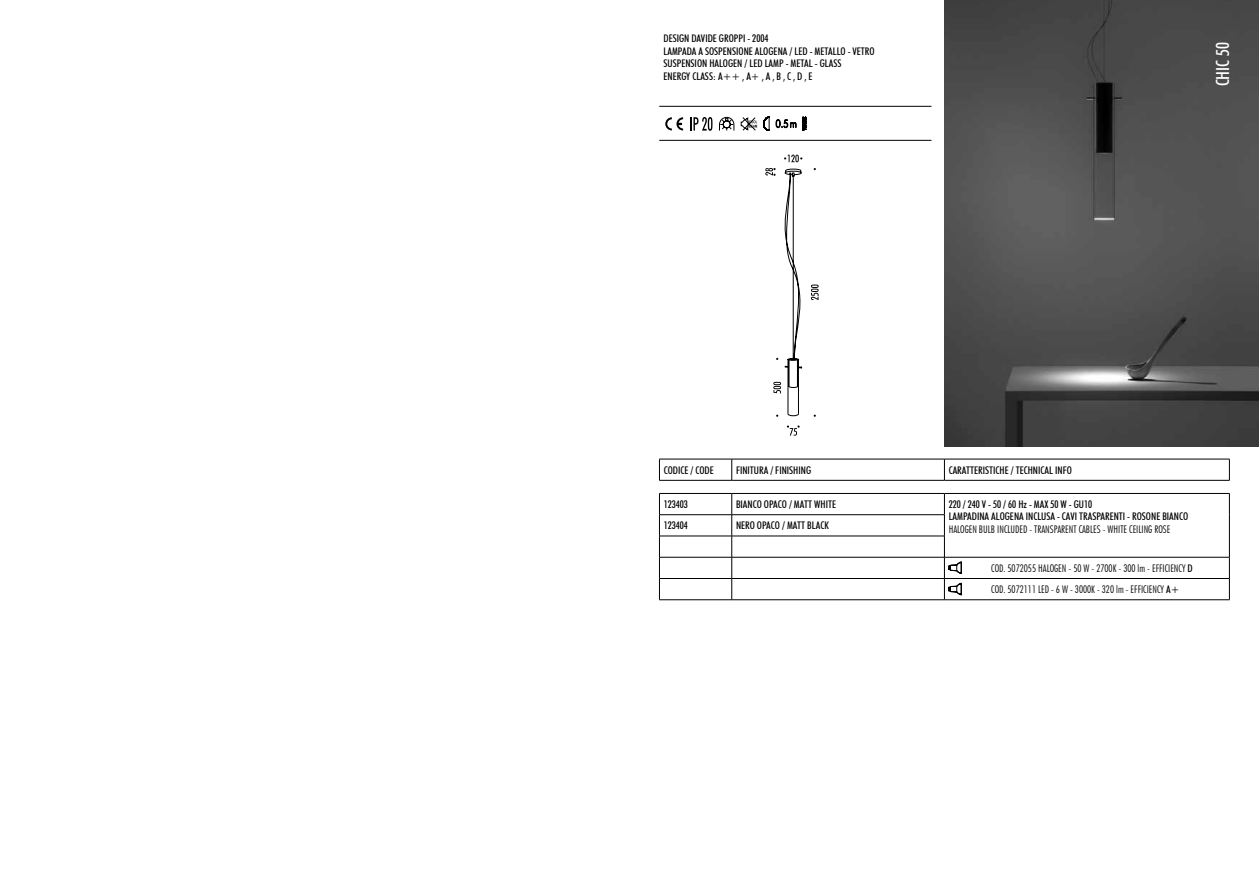
<style>
.page{position:relative;width:1259px;height:893px;background:#fff}
.page>*{position:absolute;margin:0;border:0;box-sizing:border-box;transform-origin:0 0}
.t1{font:500 condensed 18px "Futura BT";color:#fff}
.t2{font:500 condensed 10.5px/12.6px "Futura BT";color:#000}
.t3{font:300 condensed 10.5px/21.3px "Futura BT";color:#000}
.s1{font-weight:500}
</style>
<div class="page">
<hr style="left:659px;top:106px;width:272px;height:1px;background:#000">
<hr style="left:659px;top:140px;width:272px;height:1px;background:#000">
<hr style="left:659px;top:459px;width:73px;height:1px;background:#000">
<svg style="left:659px;top:459px;width:1px;height:21px"></svg>
<hr style="left:732px;top:459px;width:212px;height:1px;background:#000">
<svg style="left:731px;top:459px;width:1px;height:21px"></svg>
<hr style="left:944px;top:459px;width:285px;height:1px;background:#000">
<svg style="left:944px;top:459px;width:1px;height:21px"></svg>
<svg style="left:1229px;top:459px;width:1px;height:21px"></svg>
<hr style="left:659px;top:480px;width:73px;height:1px;background:#000">
<hr style="left:732px;top:480px;width:212px;height:1px;background:#000">
<hr style="left:944px;top:480px;width:285px;height:1px;background:#000">
<img style="left:944px;top:0;width:315px;height:446px">
<svg style="left:665px;top:117px;width:18px;height:13px"></svg>
<svg style="left:690px;top:117px;width:22px;height:14px"></svg>
<svg style="left:719px;top:117px;width:15px;height:14px"></svg>
<svg style="left:740px;top:117px;width:17px;height:14px"></svg>
<svg style="left:763px;top:117px;width:43px;height:14px"></svg>
<svg style="left:787px;top:425px;width:12px;height:11px"></svg>
<svg style="left:784px;top:155px;width:18px;height:7px"></svg>
<svg style="left:765px;top:168px;width:53px;height:249px"></svg>
<hr style="left:659px;top:493px;width:73px;height:1px;background:#000">
<hr style="left:732px;top:493px;width:212px;height:1px;background:#000">
<hr style="left:944px;top:493px;width:43px;height:1px;background:#000">
<hr style="left:987px;top:493px;width:242px;height:1px;background:#000">
<hr style="left:944px;top:557px;width:43px;height:1px;background:#000">
<hr style="left:944px;top:578px;width:43px;height:1px;background:#000">
<hr style="left:944px;top:599px;width:43px;height:1px;background:#000">
<hr style="left:659px;top:514px;width:73px;height:1px;background:#000">
<hr style="left:732px;top:514px;width:212px;height:1px;background:#000">
<hr style="left:659px;top:536px;width:73px;height:1px;background:#000">
<hr style="left:732px;top:536px;width:212px;height:1px;background:#000">
<hr style="left:659px;top:557px;width:73px;height:1px;background:#000">
<hr style="left:732px;top:557px;width:212px;height:1px;background:#000">
<hr style="left:659px;top:578px;width:73px;height:1px;background:#000">
<svg style="left:659px;top:494px;width:1px;height:105px"></svg>
<hr style="left:732px;top:578px;width:212px;height:1px;background:#000">
<svg style="left:731px;top:494px;width:1px;height:105px"></svg>
<hr style="left:659px;top:599px;width:73px;height:1px;background:#000">
<hr style="left:732px;top:599px;width:212px;height:1px;background:#000">
<hr style="left:987px;top:557px;width:242px;height:1px;background:#000">
<hr style="left:987px;top:578px;width:242px;height:1px;background:#000">
<svg style="left:1229px;top:494px;width:1px;height:106px"></svg>
<hr style="left:987px;top:599px;width:242px;height:1px;background:#000">
<svg style="left:944px;top:494px;width:17px;height:106px"></svg>
<p class="t2" style="left:663px;top:32px;width:213px">DESIGN DAVIDE GROPPI - 2004<br>LAMPADA A SOSPENSIONE ALOGENA / LED - METALLO - VETRO SUSPENSION HALOGEN / LED LAMP - METAL - GLASS<br>ENERGY CLASS: A++ , A+ , A , B , C , D , E</p>
<h1 class="t1" style="left:1212px;top:86px;width:45px;rotate:-90deg">CHIC 50</h1>
<p class="t2" style="left:663px;top:464px;width:52px">CODICE / CODE</p>
<p class="t2" style="left:736px;top:464px;width:77px">FINITURA / FINISHING</p>
<p class="t2" style="left:948px;top:464px;width:125px">CARATTERISTICHE / TECHNICAL INFO</p>
<p class="t2" style="left:663px;top:498px;width:26px">123403</p>
<p class="t2" style="left:736px;top:498px;width:102px">BIANCO OPACO / MATT WHITE</p>
<p class="t2" style="left:948px;top:498px;width:241px">220 / 240 V - 50 / 60 Hz - MAX 50 W - GU10<br>LAMPADINA ALOGENA INCLUSA - CAVI TRASPARENTI - ROSONE BIANCO</p>
<p class="t3" style="left:948px;top:519px;width:223px">HALOGEN BULB INCLUDED - TRANSPARENT CABLES - WHITE CEILING ROSE</p>
<p class="t2" style="left:663px;top:519px;width:26px">123404</p>
<p class="t2" style="left:736px;top:519px;width:94px">NERO OPACO / MATT BLACK</p>
<p class="t3" style="left:991px;top:557px;width:203px">COD. 5072055 HALOGEN - 50 W - 2700K - 300 lm - EFFICIENCY <span class="s1">D<br></span>COD. 5072111 LED - 6 W - 3000K - 320 lm - EFFICIENCY <span class="s1">A+</span></p>
</div>
